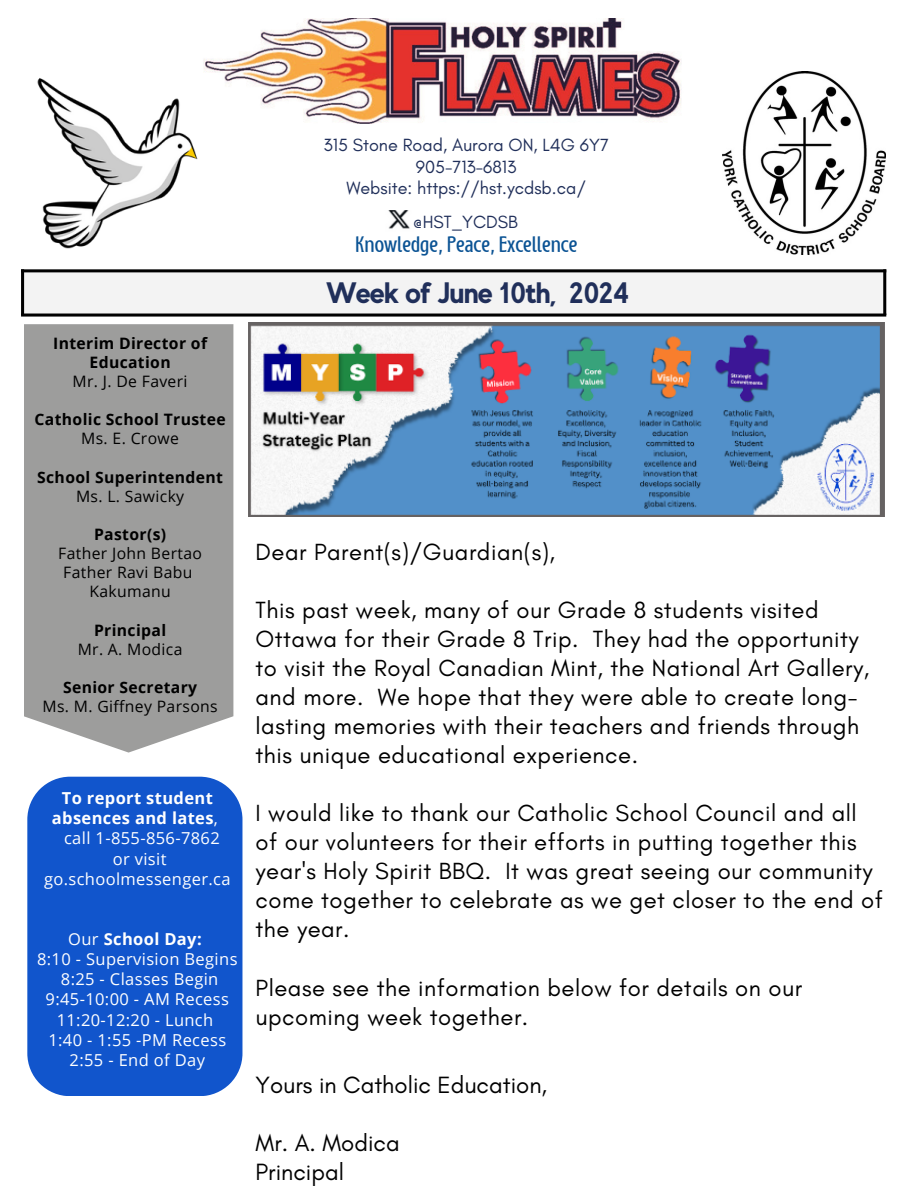
<style>
.page{position:relative;width:918px;height:1188px;background:#fff}
.page>*{position:absolute;margin:0;border:0;box-sizing:border-box;transform-origin:0 0}
.t1{font:700 29.55px "MADE Evolve Sans";letter-spacing:-.025em;color:#202f5a}
.t2{font:24px/29.2px "Glacial Indifference";color:#000}
.t3{font:23.85px/29.1px "Glacial Indifference";letter-spacing:.02em;color:#000}
.t4{font:18px/21.3px "Glacial Indifference";color:#202f5a;text-align:center}
.t5{font:18px "Montagna LTD";color:#0b5394}
.t6{font:16.5px/20.1px "Open Sans";letter-spacing:.025em;color:#fff;text-align:center}
.t7{font:15.75px "Open Sans";letter-spacing:.02em;color:#000}
.t8{font:700 15.75px/19.2px "Open Sans";letter-spacing:.02em;color:#000;text-align:center}
.s1{font-weight:700}
</style>
<div class="page">
<img style="left:722px;top:71px;width:164px;height:184px">
<div style="left:24px;top:324px;width:209px;height:429px;background:#9d9d9c"></div>
<div style="left:27px;top:777px;width:215px;height:319px;background:#15c"></div>
<img style="left:388px;top:210px;width:22px;height:19px">
<img style="left:248px;top:323px;width:637px;height:193px">
<div style="left:23px;top:271px;width:862px;height:43px;background:#f3f3f3"></div>
<hr style="left:21px;top:269px;width:3px;height:46px;background:#000">
<hr style="left:883px;top:269px;width:3px;height:46px;background:#000">
<hr style="left:21px;top:269px;width:865px;height:3px;background:#000">
<hr style="left:21px;top:314px;width:865px;height:3px;background:#000">
<img style="left:203px;top:19px;width:479px;height:105px">
<img style="left:37px;top:68px;width:170px;height:181px">
<p class="t8" style="left:53px;top:333px;width:155px">Interim Director of<br>Education</p>
<p class="t7" style="left:73px;top:370px;width:116px">Mr. J. De Faveri</p>
<p class="t8" style="left:35px;top:410px;width:193px">Catholic School Trustee</p>
<p class="t7" style="left:81px;top:428px;width:99px">Ms. E. Crowe</p>
<p class="t8" style="left:37px;top:467px;width:187px">School Superintendent</p>
<p class="t7" style="left:76px;top:485px;width:110px">Ms. L. Sawicky</p>
<p class="t8" style="left:94px;top:524px;width:74px">Pastor(s)</p>
<p class="t7" style="left:58px;top:542px;width:145px">Father John Bertao</p>
<p class="t7" style="left:63px;top:561px;width:131px">Father Ravi Babu</p>
<p class="t7" style="left:89px;top:581px;width:83px">Kakumanu</p>
<p class="t8" style="left:94px;top:620px;width:74px">Principal</p>
<p class="t7" style="left:78px;top:638px;width:106px">Mr. A. Modica</p>
<p class="t8" style="left:63px;top:677px;width:136px">Senior Secretary</p>
<p class="t7" style="left:43px;top:695px;width:177px">Ms. M. Giffney Parsons</p>
<p class="t6" style="left:44px;top:788px;width:188px"><span class="s1">To report student absences and lates</span>, call 1-855-856-7862<br>or visit go.schoolmessenger.ca</p>
<h2 class="t6" style="left:37px;top:929px;width:202px">Our <span class="s1">School Day:<br></span>8:10 - Supervision Begins<br>8:25 - Classes Begin<br>9:45-10:00 - AM Recess<br>11:20-12:20 - Lunch<br>1:40 - 1:55 -PM Recess<br>2:55 - End of Day</h2>
<p class="t4" style="left:324px;top:134px;width:287px">315 Stone Road, Aurora ON, L4G 6Y7<br>905-713-6813<br>Website: https://hst.ycdsb.ca/</p>
<p class="t4" style="left:413px;top:212px;width:107px">@HST_YCDSB</p>
<h3 class="t5" style="left:355px;top:236px;width:224px">Knowledge, Peace, Excellence</h3>
<h1 class="t1" style="left:326px;top:275px;width:305px">Week of June 10th, 2024</h1>
<h2 class="t3" style="left:256px;top:537px;width:301px">Dear Parent(s)/Guardian(s),</h2>
<h2 class="t3" style="left:256px;top:595px;width:615px">This past week, many of our Grade 8 students visited Ottawa for their Grade 8 Trip. They had the opportunity to visit the Royal Canadian Mint, the National Art Gallery, and more. We hope that they were able to create long&shy;lasting memories with their teachers and friends through this unique educational experience.</h2>
<h2 class="t3" style="left:256px;top:798px;width:629px">I would like to thank our Catholic School Council and all of our volunteers for their efforts in putting together this year's Holy Spirit BBQ. It was great seeing our community come together to celebrate as we get closer to the end of the year.</h2>
<h5 class="t3" style="left:256px;top:973px;width:548px">Please see the information below for details on our upcoming week together.</h5>
<h5 class="t2" style="left:256px;top:1070px;width:293px">Yours in Catholic Education,</h5>
<h2 class="t2" style="left:256px;top:1128px;width:146px">Mr. A. Modica<br>Principal</h2>
</div>
